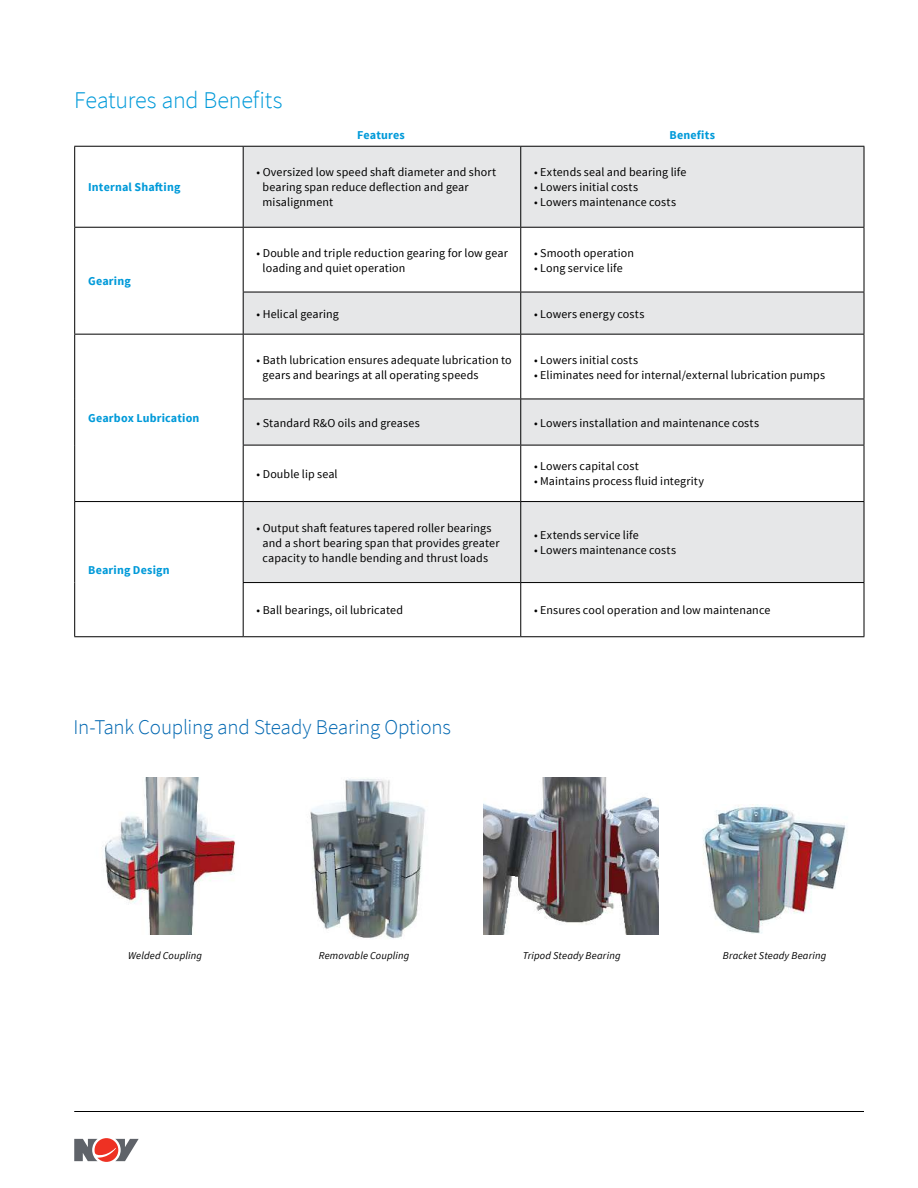
<style>
.page{position:relative;width:918px;height:1188px;background:#fff}
.page>*{position:absolute;margin:0;border:0;box-sizing:border-box;transform-origin:0 0}
.t1{font:300 24px "Source Sans Pro";letter-spacing:-.005em;color:#009ad9}
.t2{font:300 21px "Source Sans Pro";letter-spacing:-.015em;color:#0067b1}
.t3{font:12px/15px "Source Sans Pro";letter-spacing:.01em;color:#000}
.t4{font:700 12px "Source Sans Pro";letter-spacing:.015em;color:#009ad9}
.t5{font:italic 10.5px "Source Sans Pro";letter-spacing:.015em;color:#000}
</style>
<div class="page">
<svg style="left:74px;top:1138px;width:65px;height:24px"></svg>
<hr style="left:74px;top:1111px;width:790px;height:1px;background:#000">
<svg style="left:75px;top:147px;width:168px;height:489px"></svg>
<div style="left:244px;top:147px;width:620px;height:187px;background:#e6e7e8"></div>
<svg style="left:244px;top:228px;width:620px;height:64px"></svg>
<svg style="left:244px;top:335px;width:620px;height:301px"></svg>
<hr style="left:74px;top:146px;width:169px;height:1px;background:#000">
<hr style="left:74px;top:147px;width:1px;height:80px;background:#000">
<hr style="left:243px;top:146px;width:278px;height:1px;background:#000">
<hr style="left:243px;top:147px;width:1px;height:80px;background:#000">
<hr style="left:521px;top:146px;width:343px;height:1px;background:#000">
<hr style="left:520px;top:147px;width:1px;height:80px;background:#000">
<hr style="left:864px;top:147px;width:1px;height:80px;background:#000">
<hr style="left:74px;top:227px;width:169px;height:1px;background:#000">
<hr style="left:74px;top:228px;width:1px;height:64px;background:#000">
<hr style="left:243px;top:227px;width:278px;height:1px;background:#000">
<hr style="left:243px;top:228px;width:1px;height:64px;background:#000">
<hr style="left:521px;top:227px;width:343px;height:1px;background:#000">
<hr style="left:520px;top:228px;width:1px;height:64px;background:#000">
<hr style="left:864px;top:228px;width:1px;height:64px;background:#000">
<hr style="left:74px;top:292px;width:1px;height:42px;background:#000">
<hr style="left:243px;top:292px;width:278px;height:1px;background:#000">
<hr style="left:243px;top:292px;width:1px;height:42px;background:#000">
<hr style="left:521px;top:292px;width:343px;height:1px;background:#000">
<hr style="left:520px;top:292px;width:1px;height:42px;background:#000">
<hr style="left:864px;top:292px;width:1px;height:42px;background:#000">
<hr style="left:74px;top:334px;width:169px;height:1px;background:#000">
<hr style="left:74px;top:335px;width:1px;height:64px;background:#000">
<hr style="left:243px;top:334px;width:278px;height:1px;background:#000">
<hr style="left:243px;top:335px;width:1px;height:64px;background:#000">
<hr style="left:521px;top:334px;width:343px;height:1px;background:#000">
<hr style="left:520px;top:335px;width:1px;height:64px;background:#000">
<hr style="left:864px;top:335px;width:1px;height:64px;background:#000">
<hr style="left:74px;top:399px;width:1px;height:46px;background:#000">
<hr style="left:243px;top:399px;width:278px;height:1px;background:#000">
<hr style="left:243px;top:399px;width:1px;height:46px;background:#000">
<hr style="left:521px;top:399px;width:343px;height:1px;background:#000">
<hr style="left:520px;top:399px;width:1px;height:46px;background:#000">
<hr style="left:864px;top:399px;width:1px;height:46px;background:#000">
<hr style="left:74px;top:445px;width:1px;height:56px;background:#000">
<hr style="left:243px;top:445px;width:278px;height:1px;background:#000">
<hr style="left:243px;top:445px;width:1px;height:56px;background:#000">
<hr style="left:521px;top:445px;width:343px;height:1px;background:#000">
<hr style="left:520px;top:445px;width:1px;height:56px;background:#000">
<hr style="left:864px;top:445px;width:1px;height:56px;background:#000">
<hr style="left:74px;top:501px;width:169px;height:1px;background:#000">
<hr style="left:74px;top:502px;width:1px;height:81px;background:#000">
<hr style="left:243px;top:501px;width:278px;height:1px;background:#000">
<hr style="left:243px;top:502px;width:1px;height:80px;background:#000">
<hr style="left:521px;top:501px;width:343px;height:1px;background:#000">
<hr style="left:520px;top:502px;width:1px;height:80px;background:#000">
<hr style="left:864px;top:502px;width:1px;height:80px;background:#000">
<hr style="left:74px;top:583px;width:1px;height:53px;background:#000">
<hr style="left:243px;top:582px;width:278px;height:1px;background:#000">
<hr style="left:243px;top:583px;width:1px;height:53px;background:#000">
<hr style="left:521px;top:582px;width:343px;height:1px;background:#000">
<hr style="left:520px;top:583px;width:1px;height:53px;background:#000">
<hr style="left:864px;top:583px;width:1px;height:53px;background:#000">
<hr style="left:74px;top:636px;width:169px;height:1px;background:#000">
<hr style="left:243px;top:636px;width:278px;height:1px;background:#000">
<hr style="left:521px;top:636px;width:343px;height:1px;background:#000">
<img style="left:484px;top:777px;width:174px;height:157px">
<img style="left:703px;top:804px;width:144px;height:130px">
<img style="left:310px;top:778px;width:115px;height:161px">
<img style="left:104px;top:777px;width:131px;height:157px">
<h1 class="t1" style="left:74px;top:85px;width:210px">Features and Benefits</h1>
<p class="t4" style="left:357px;top:131px;width:49px">Features</p>
<p class="t4" style="left:669px;top:128px;width:47px">Benefits</p>
<p class="t4" style="left:88px;top:180px;width:94px">Internal Shafting</p>
<p class="t4" style="left:88px;top:274px;width:44px">Gearing</p>
<p class="t4" style="left:88px;top:411px;width:113px">Gearbox Lubrication</p>
<p class="t4" style="left:88px;top:562px;width:83px">Bearing Design</p>
<p class="t3" style="left:263px;top:165px;width:235px;text-indent:-6px">• Oversized low speed shaft diameter and short bearing span reduce deflection and gear misalignment</p>
<p class="t3" style="left:534px;top:165px;width:154px">• Extends seal and bearing life</p>
<p class="t3" style="left:534px;top:180px;width:105px">• Lowers initial costs</p>
<p class="t3" style="left:534px;top:195px;width:143px">• Lowers maintenance costs</p>
<p class="t3" style="left:263px;top:245px;width:247px;text-indent:-6px">• Double and triple reduction gearing for low gear loading and quiet operation</p>
<p class="t3" style="left:534px;top:245px;width:101px">• Smooth operation</p>
<p class="t3" style="left:534px;top:260px;width:90px">• Long service life</p>
<p class="t3" style="left:257px;top:306px;width:84px">• Helical gearing</p>
<p class="t3" style="left:534px;top:306px;width:112px">• Lowers energy costs</p>
<p class="t3" style="left:263px;top:352px;width:250px;text-indent:-6px">• Bath lubrication ensures adequate lubrication to gears and bearings at all operating speeds</p>
<p class="t3" style="left:534px;top:352px;width:105px">• Lowers initial costs</p>
<p class="t3" style="left:534px;top:367px;width:292px">• Eliminates need for internal/external lubrication pumps</p>
<p class="t3" style="left:257px;top:415px;width:165px">• Standard R&amp;O oils and greases</p>
<p class="t3" style="left:534px;top:415px;width:226px">• Lowers installation and maintenance costs</p>
<p class="t3" style="left:257px;top:467px;width:83px">• Double lip seal</p>
<p class="t3" style="left:534px;top:459px;width:106px">• Lowers capital cost</p>
<p class="t3" style="left:534px;top:474px;width:171px">• Maintains process fluid integrity</p>
<p class="t3" style="left:263px;top:520px;width:238px;text-indent:-6px">• Output shaft features tapered roller bearings and a short bearing span that provides greater capacity to handle bending and thrust loads</p>
<p class="t3" style="left:534px;top:528px;width:106px">• Extends service life</p>
<p class="t3" style="left:534px;top:543px;width:143px">• Lowers maintenance costs</p>
<p class="t3" style="left:257px;top:603px;width:148px">• Ball bearings, oil lubricated</p>
<p class="t3" style="left:534px;top:603px;width:238px">• Ensures cool operation and low maintenance</p>
<h2 class="t2" style="left:74px;top:718px;width:379px">In-Tank Coupling and Steady Bearing Options</h2>
<p class="t5" style="left:128px;top:949px;width:75px">Welded Coupling</p>
<p class="t5" style="left:319px;top:949px;width:92px">Removable Coupling</p>
<p class="t5" style="left:523px;top:949px;width:99px">Tripod Steady Bearing</p>
<p class="t5" style="left:723px;top:949px;width:105px">Bracket Steady Bearing</p>
</div>
